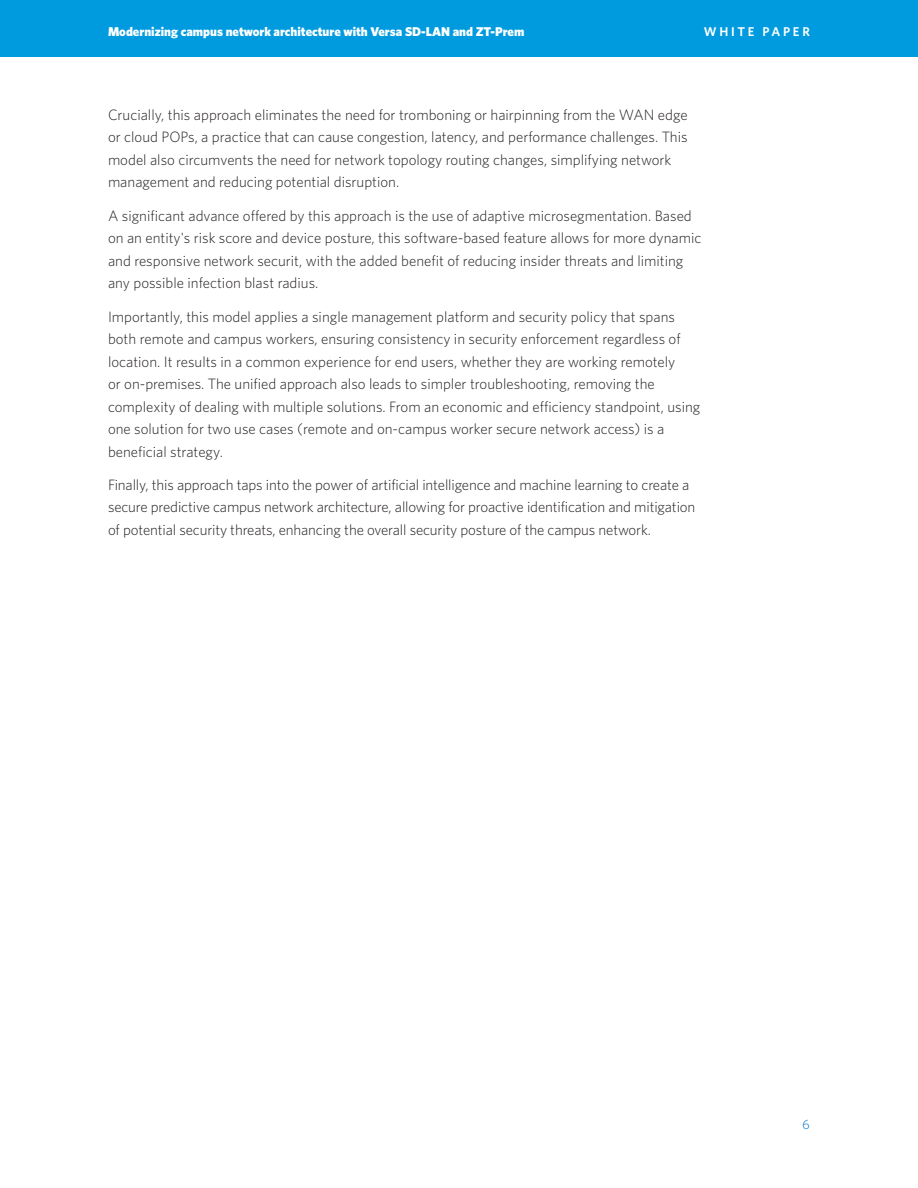
<style>
.page{position:relative;width:918px;height:1188px;background:#fff}
.page>*{position:absolute;margin:0;border:0;box-sizing:border-box;transform-origin:0 0}
.Main_Body_Text{font:300 15px/22.5px "Whitney";color:#231f20}
.t1{font:300 13.5px "Whitney";color:#0073ce}
.Page_Title{font:900 12.75px "Whitney";color:#fff}
.Page_Title-2{font:600 12.75px "Whitney";letter-spacing:.215em;color:#fff}
</style>
<div class="page">
<div style="left:0;top:0;width:918px;height:56px;background:#009bde"></div>
<p class="Page_Title" style="left:108px;top:23px;width:418px">Modernizing campus network architecture with Versa SD-LAN and ZT-Prem</p>
<p class="Page_Title-2" style="left:704px;top:24px;width:108px">WHITE PAPER</p>
<p class="Page_Title" style="left:181px;top:23px;width:247px">the Corporate Campus Network Architecture</p>
<p class="Main_Body_Text" style="left:108px;top:103px;width:581px">Crucially, this approach eliminates the need for tromboning or hairpinning from the WAN edge or cloud POPs, a practice that can cause congestion, latency, and performance challenges. This model also circumvents the need for network topology routing changes, simplifying network management and reducing potential disruption.</p>
<p class="Main_Body_Text" style="left:108px;top:204px;width:595px">A significant advance offered by this approach is the use of adaptive microsegmentation. Based on an entity's risk score and device posture, this software-based feature allows for more dynamic and responsive network securit, with the added benefit of reducing insider threats and limiting any possible infection blast radius.</p>
<p class="Main_Body_Text" style="left:108px;top:305px;width:594px">Importantly, this model applies a single management platform and security policy that spans both remote and campus workers, ensuring consistency in security enforcement regardless of location. It results in a common experience for end users, whether they are working remotely<br>or on-premises. The unified approach also leads to simpler troubleshooting, removing the complexity of dealing with multiple solutions. From an economic and efficiency standpoint, using one solution for two use cases (remote and on-campus worker secure network access) is a beneficial strategy.</p>
<p class="Main_Body_Text" style="left:108px;top:473px;width:589px">Finally, this approach taps into the power of artificial intelligence and machine learning to create a secure predictive campus network architecture, allowing for proactive identification and mitigation of potential security threats, enhancing the overall security posture of the campus network.</p>
<p class="t1" style="left:802px;top:1115px;width:9px">6</p>
</div>
